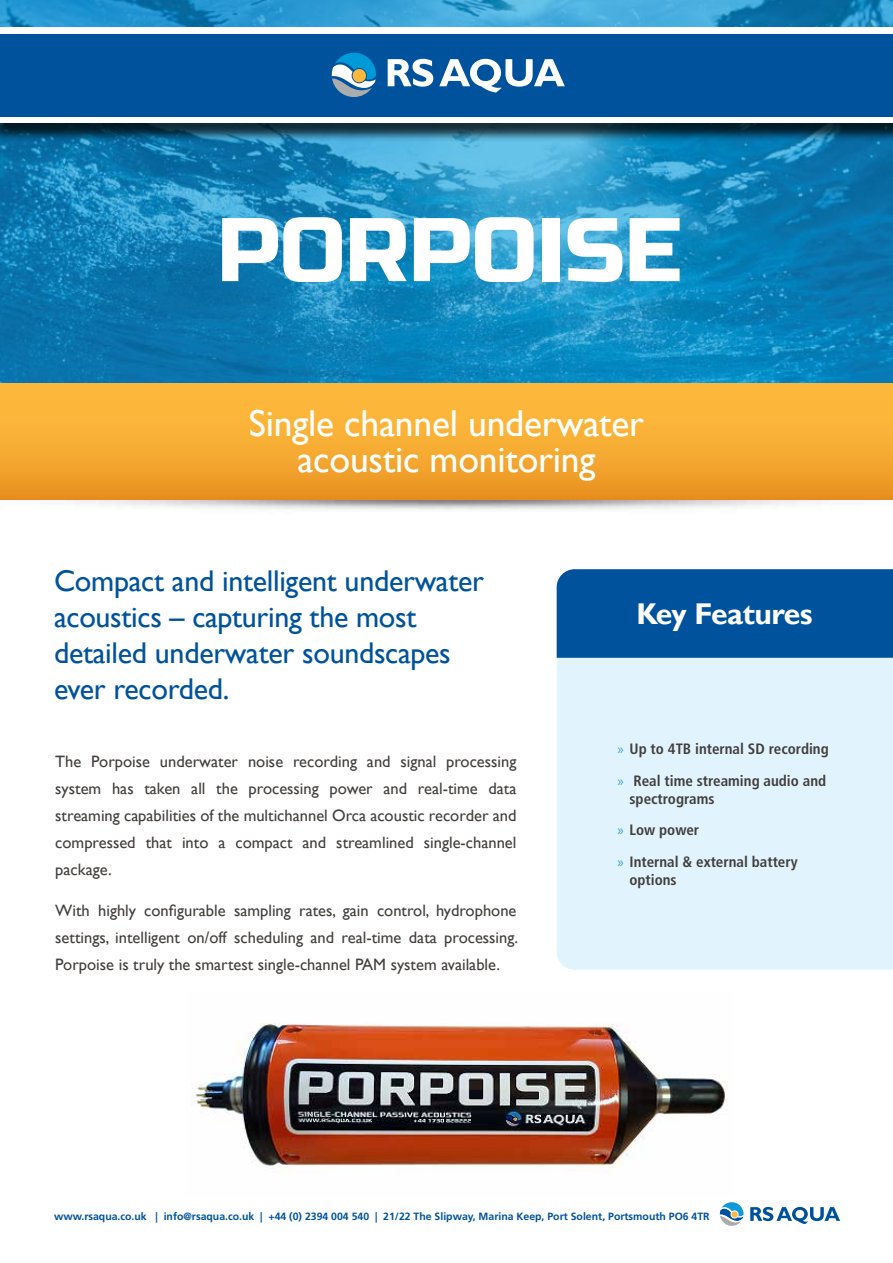
<style>
.page{position:relative;width:893px;height:1263px;background:#fff}
.page>*{position:absolute;margin:0;border:0;box-sizing:border-box;transform-origin:0 0}
.t1{font:90px "Russo One";letter-spacing:-.01em;color:#fff}
.t2{font:37.5px/36px "Gill Sans";letter-spacing:-.005em;color:#fff;text-align:center}
.t3{font:30px/36px "Gill Sans";letter-spacing:-.01em;color:#00529d}
.t4{font:700 30px "Gill Sans";letter-spacing:-.015em;color:#fff}
.t5{font:16.5px/27px "Gill Sans";color:#423f3c;text-align:justify}
.t6{font:700 condensed 15px/31.5px "Frutiger LT Std";color:#423f3c}
.t7{font:700 10.5px "Frutiger LT Std";color:#00529d}
.s1{font-family:"Gotham";font-weight:900}
.s2{font-family:"Myriad Pro";font-weight:400;font-stretch:normal;color:#40a1da}
</style>
<div class="page">
<svg style="left:750px;top:1207px;width:90px;height:17px"></svg>
<svg style="left:720px;top:1202px;width:23px;height:24px"></svg>
<img style="left:0;top:499px;width:893px;height:11px">
<svg style="left:0;top:0;width:893px;height:383px;background:#1b8abf"></svg>
<img style="left:192px;top:1023px;width:536px;height:147px">
<div style="left:0;top:383px;width:893px;height:116px;background:linear-gradient(to bottom,#ffc041,#eb9624)"></div>
<div style="left:557px;top:658px;width:336px;height:312px;background:#e1f4fd"></div>
<div style="left:557px;top:569px;width:336px;height:89px;background:#00529d"></div>
<div style="left:0;top:30px;width:893px;height:112px;background:#000;opacity:.75"></div>
<div style="left:0;top:28px;width:893px;height:95px;background:#fff"></div>
<div style="left:0;top:34px;width:893px;height:82px;background:#00529d"></div>
<svg style="left:388px;top:59px;width:45px;height:28px"></svg>
<svg style="left:439px;top:59px;width:126px;height:34px"></svg>
<svg style="left:332px;top:53px;width:44px;height:44px"></svg>
<h1 class="t1" style="left:217px;top:198px;width:466px">PORPO<span class="s1">I</span>SE</h1>
<h2 class="t2" style="left:249px;top:406px;width:397px">Single channel underwater acoustic monitoring</h2>
<h3 class="t3" style="left:54px;top:564px;width:432px">Compact and intelligent underwater acoustics – capturing the most detailed underwater soundscapes ever recorded.</h3>
<p class="t5" style="left:55px;top:748px;width:463px">The Porpoise underwater noise recording and signal processing system has taken all the processing power and real-time data streaming capabilities of the multichannel Orca acoustic recorder and compressed that into a compact and streamlined single-channel package.</p>
<p class="t5" style="left:55px;top:897px;width:464px">With highly configurable sampling rates, gain control, hydrophone settings, intelligent on/off scheduling and real-time data processing.<br>Porpoise is truly the smartest single-channel PAM system available.</p>
<h3 class="t4" style="left:637px;top:596px;width:178px">Key Features</h3>
<p class="t6" style="left:617px;top:733px;width:213px"><span class="s2">»</span> Up to 4TB internal SD recording <span class="s2">»</span> Real time streaming audio and</p>
<p class="t6" style="left:617px;top:783px;width:182px;text-indent:12px">spectrograms<br><span class="s2">»</span> Low power<br><span class="s2">»</span> Internal &amp; external battery</p>
<p class="t6" style="left:629px;top:864px;width:49px">options</p>
<p class="t7" style="left:54px;top:1210px;width:657px">www.rsaqua.co.uk | info@rsaqua.co.uk | +44 (0) 2394 004 540 | 21/22 The Slipway, Marina Keep, Port Solent, Portsmouth PO6 4TR</p>
</div>
